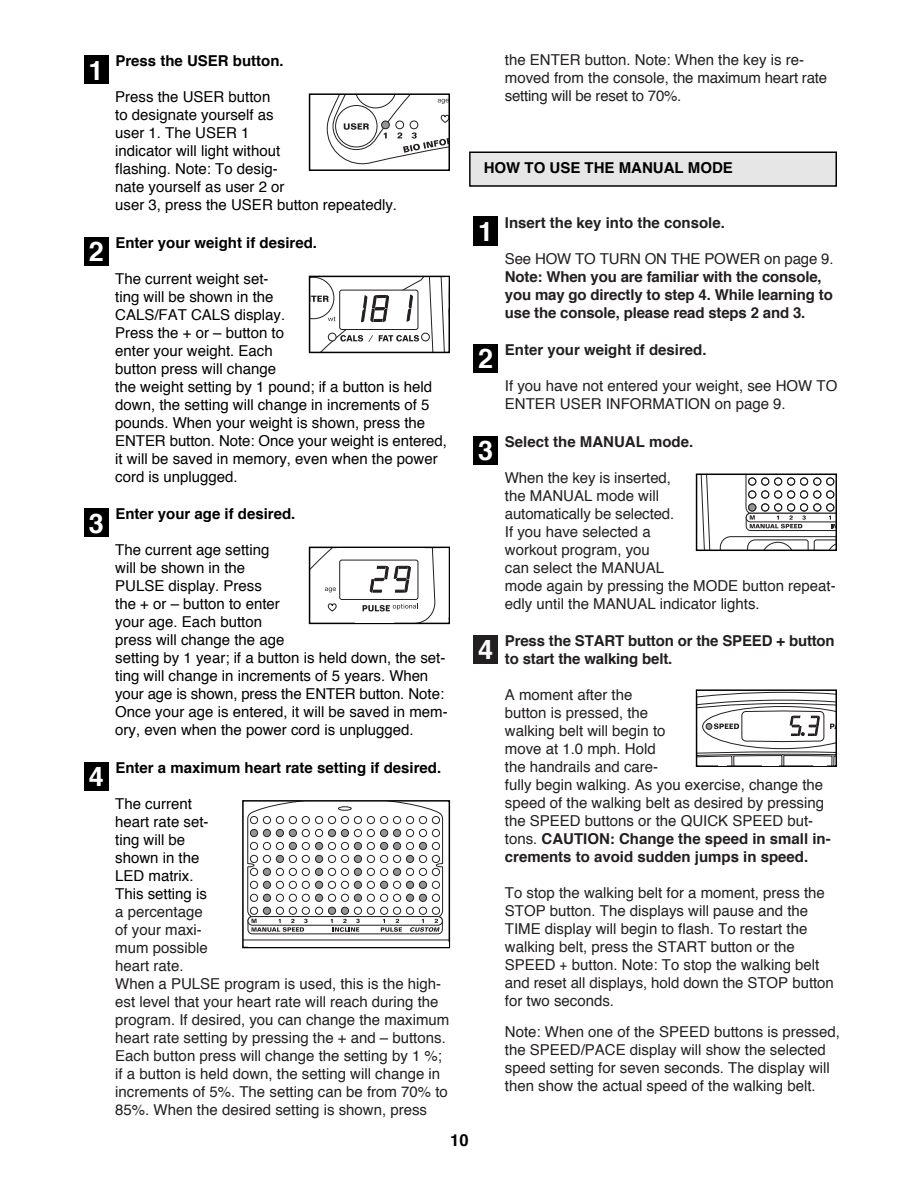
<style>
.page{position:relative;width:918px;height:1188px;background:#fff}
.page>*{position:absolute;margin:0;border:0;box-sizing:border-box;transform-origin:0 0}
.t1{font:700 27px "Helvetica";color:#fff}
.t2{font:700 16.5px "Helvetica";color:#000}
.t3{font:15px/18px "Helvetica";color:#231f20}
.t4{font:15px/18px "Helvetica";color:#000}
.t5{font:700 15px/18px "Helvetica";letter-spacing:-.01em;color:#231f20}
.t6{font:700 15px "Helvetica";color:#000}
.s1{font-style:italic}
.s2{font-weight:700}
</style>
<div class="page">
<div style="left:474px;top:635px;width:24px;height:29px;background:#231f20"></div>
<div style="left:474px;top:436px;width:24px;height:29px;background:#000"></div>
<div style="left:474px;top:344px;width:24px;height:29px;background:#000"></div>
<div style="left:474px;top:217px;width:24px;height:29px;background:#000"></div>
<div style="left:84px;top:762px;width:24px;height:29px;background:#000"></div>
<div style="left:84px;top:508px;width:24px;height:29px;background:#000"></div>
<div style="left:84px;top:237px;width:24px;height:29px;background:#000"></div>
<div style="left:84px;top:56px;width:24px;height:28px;background:#000"></div>
<svg style="left:700px;top:477px;width:134px;height:71px"></svg>
<div style="left:696px;top:474px;width:141px;height:77px;border:2px solid #000"></div>
<svg style="left:699px;top:692px;width:135px;height:72px"></svg>
<div style="left:696px;top:689px;width:141px;height:78px;border:2px solid #000"></div>
<div style="left:309px;top:276px;width:141px;height:77px;border:2px solid #000"></div>
<div style="left:309px;top:547px;width:141px;height:77px;border:2px solid #000"></div>
<svg style="left:326px;top:96px;width:121px;height:69px"></svg>
<div style="left:309px;top:93px;width:141px;height:78px;border:2px solid #000"></div>
<div style="left:471px;top:153px;width:365px;height:32px;background:#e6e6e6"></div>
<div style="left:469px;top:152px;width:368px;height:35px;border:2px solid #000"></div>
<svg style="left:310px;top:548px;width:138px;height:76px"></svg>
<svg style="left:245px;top:803px;width:202px;height:138px"></svg>
<div style="left:242px;top:800px;width:208px;height:148px;border:2px solid #000"></div>
<hr style="left:248px;top:943px;width:201px;height:4px;background:#fff">
<svg style="left:310px;top:277px;width:138px;height:75px"></svg>
<div style="left:337px;top:548px;width:88px;height:5px;background:#fff"></div>
<div style="left:718px;top:760px;width:9px;height:5px;background:#fff"></div>
<div style="left:763px;top:759px;width:16px;height:6px;background:#fff"></div>
<div style="left:813px;top:760px;width:14px;height:5px;background:#fff"></div>
<hr style="left:697px;top:691px;width:22px;height:2px;background:#fff">
<h1 class="t1" style="left:88px;top:60px;width:17px">1</h1>
<h1 class="t1" style="left:89px;top:242px;width:17px">2</h1>
<h1 class="t1" style="left:89px;top:513px;width:17px">3</h1>
<h1 class="t1" style="left:89px;top:767px;width:17px">4</h1>
<p class="t6" style="left:115px;top:56px;width:170px">Press the USER button.</p>
<p class="t4" style="left:115px;top:90px;width:283px">Press the USER button<br>to designate yourself as<br>user 1. The USER 1<br>indicator will light without<br>flashing. Note: To desig-<br>nate yourself as user 2 or<br>user 3, press the USER button repeatedly.</p>
<p class="t6" style="left:115px;top:237px;width:203px">Enter your weight if desired.</p>
<p class="t4" style="left:115px;top:271px;width:333px">The current weight set-<br>ting will be shown in the<br>CALS/FAT CALS display.<br>Press the + or – button to<br>enter your weight. Each<br>button press will change<br>the weight setting by 1 pound; if a button is held down, the setting will change in increments of 5 pounds. When your weight is shown, press the<br>ENTER button. Note: Once your weight is entered, it will be saved in memory, even when the power cord is unplugged.</p>
<p class="t6" style="left:115px;top:509px;width:182px">Enter your age if desired.</p>
<p class="t4" style="left:115px;top:543px;width:334px">The current age setting<br>will be shown in the<br>PULSE display. Press<br>the + or – button to enter<br>your age. Each button<br>press will change the age<br>setting by 1 year; if a button is held down, the set&shy;ting will change in increments of 5 years. When your age is shown, press the ENTER button. Note:<br>Once your age is entered, it will be saved in mem&shy;ory, even when the power cord is unplugged.</p>
<p class="t6" style="left:115px;top:762px;width:327px">Enter a maximum heart rate setting if desired.</p>
<p class="t4" style="left:115px;top:796px;width:95px">The current heart rate set&shy;ting will be shown in the<br>LED matrix.<br>This setting is</p>
<p class="t3" style="left:115px;top:904px;width:336px"><span class="s1">a percentage<br>of your maxi-<br>mum possible<br>heart rate</span>.<br>When a PULSE program is used, this is the high&shy;est level that your heart rate will reach during the program. If desired, you can change the maximum heart rate setting by pressing the + and – buttons.<br>Each button press will change the setting by 1 %; if a button is held down, the setting will change in increments of 5%. The setting can be from 70% to 85%. When the desired setting is shown, press</p>
<p class="t2" style="left:450px;top:1134px;width:20px">10</p>
<p class="t3" style="left:505px;top:52px;width:324px">the ENTER button. Note: When the key is re&shy;moved from the console, the maximum heart rate setting will be reset to 70%.</p>
<p class="t6" style="left:484px;top:162px;width:251px">HOW TO USE THE MANUAL MODE</p>
<h1 class="t1" style="left:478px;top:222px;width:17px">1</h1>
<h1 class="t1" style="left:478px;top:349px;width:17px">2</h1>
<h1 class="t1" style="left:478px;top:440px;width:17px">3</h1>
<h1 class="t1" style="left:478px;top:640px;width:17px">4</h1>
<p class="t5" style="left:505px;top:215px;width:222px">Insert the key into the console.</p>
<p class="t3" style="left:505px;top:251px;width:330px">See HOW TO TURN ON THE POWER on page 9.</p>
<p class="t5" style="left:505px;top:269px;width:330px">Note: When you are familiar with the console, you may go directly to step 4. While learning to use the console, please read steps 2 and 3.</p>
<p class="t5" style="left:505px;top:342px;width:203px">Enter your weight if desired.</p>
<p class="t3" style="left:505px;top:378px;width:334px">If you have not entered your weight, see HOW TO<br>ENTER USER INFORMATION on page 9.</p>
<p class="t5" style="left:505px;top:434px;width:190px">Select the MANUAL mode.</p>
<p class="t3" style="left:505px;top:470px;width:332px">When the key is inserted,<br>the MANUAL mode will<br>automatically be selected.<br>If you have selected a<br>workout program, you<br>can select the MANUAL<br>mode again by pressing the MODE button repeat&shy;edly until the MANUAL indicator lights.</p>
<p class="t5" style="left:505px;top:633px;width:331px">Press the START button or the SPEED + button to start the walking belt.</p>
<p class="t3" style="left:505px;top:687px;width:327px">A moment after the<br>button is pressed, the<br>walking belt will begin to<br>move at 1.0 mph. Hold<br>the handrails and care-<br>fully begin walking. As you exercise, change the speed of the walking belt as desired by pressing the SPEED buttons or the QUICK SPEED but&shy;tons. <span class="s2">CAUTION: Change the speed in small in&shy;crements to avoid sudden jumps in speed.</span></p>
<p class="t3" style="left:505px;top:885px;width:331px">To stop the walking belt for a moment, press the STOP button. The displays will pause and the TIME display will begin to flash. To restart the walking belt, press the START button or the SPEED + button. Note: To stop the walking belt and reset all displays, hold down the STOP button for two seconds.</p>
<p class="t3" style="left:505px;top:1024px;width:337px">Note: When one of the SPEED buttons is pressed, the SPEED/PACE display will show the selected speed setting for seven seconds. The display will then show the actual speed of the walking belt.</p>
</div>
